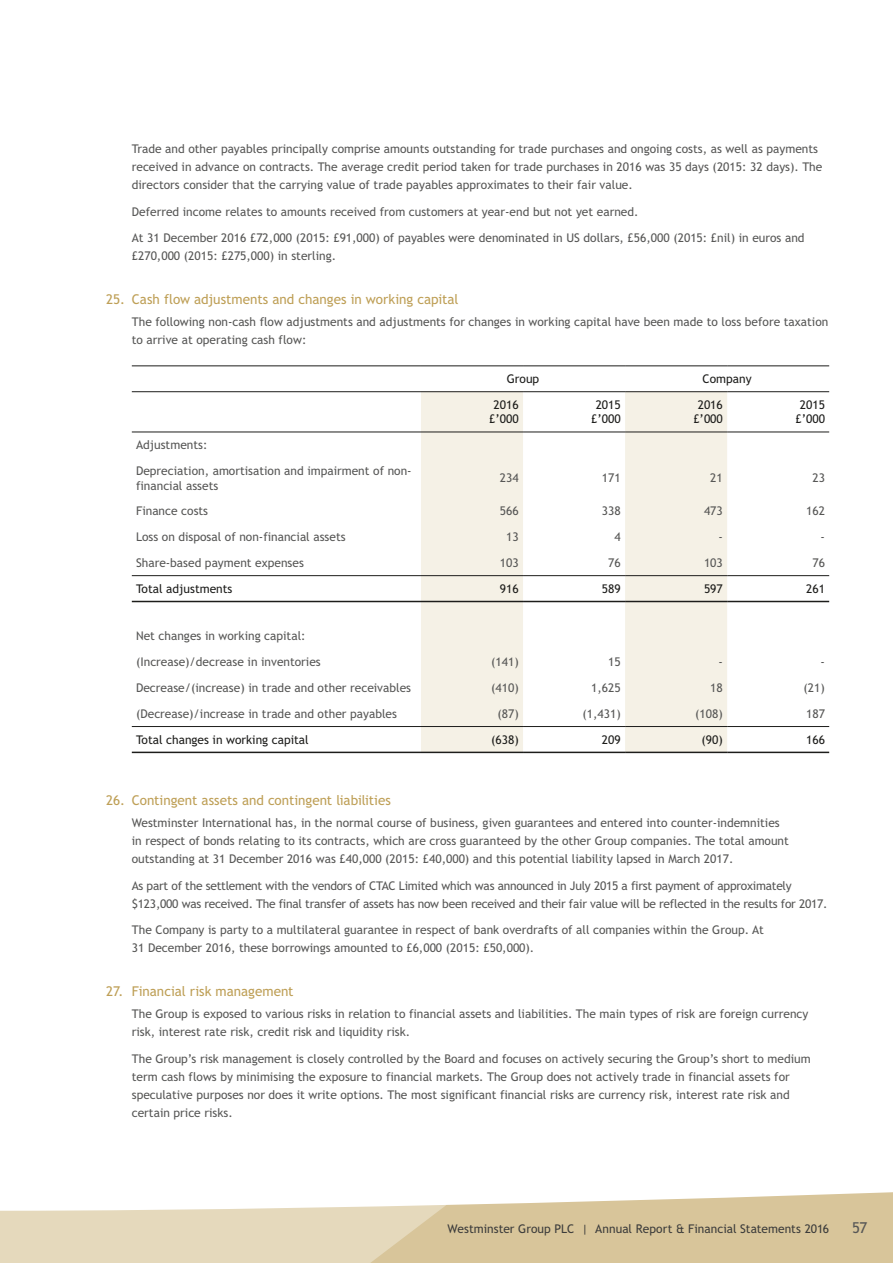
<style>
.page{position:relative;width:893px;height:1263px;background:#fff}
.page>*{position:absolute;margin:0;border:0;box-sizing:border-box;transform-origin:0 0}
.t1{font:15px "Trebuchet";color:#575756}
.t2{font:13.5px "Trebuchet";color:#be9f56}
.t3{font:12px/18px "Trebuchet";color:#575756}
.t4{font:12px/18px "Trebuchet";letter-spacing:-.02em;color:#575756}
.t5{font:12px/14.4px "Trebuchet";color:#1d1d1b;text-align:center}
.t6{font:12px "Trebuchet";letter-spacing:.005em;color:#3c3c3b}
</style>
<div class="page">
<div style="left:0;top:1188px;width:893px;height:75px;background:#e5d9bc"></div>
<div style="left:371px;top:1211px;width:522px;height:52px;background:#d8c59a"></div>
<svg style="left:0;top:1188px;width:893px;height:23px;background:#f3ede1"></svg>
<svg style="left:421px;top:392px;width:306px;height:360px;fill:#f5f1e6"></svg>
<hr style="left:132px;top:391px;width:289px;height:1px;background:#1d1d1b">
<hr style="left:132px;top:365px;width:289px;height:1px;background:#1d1d1b">
<hr style="left:132px;top:432px;width:289px;height:1px;background:#1d1d1b">
<hr style="left:421px;top:432px;width:102px;height:1px;background:#1d1d1b">
<hr style="left:523px;top:432px;width:102px;height:1px;background:#1d1d1b">
<hr style="left:625px;top:432px;width:102px;height:1px;background:#1d1d1b">
<hr style="left:727px;top:432px;width:102px;height:1px;background:#1d1d1b">
<hr style="left:421px;top:365px;width:102px;height:1px;background:#1d1d1b">
<hr style="left:523px;top:365px;width:102px;height:1px;background:#1d1d1b">
<hr style="left:421px;top:391px;width:102px;height:1px;background:#1d1d1b">
<hr style="left:523px;top:391px;width:102px;height:1px;background:#1d1d1b">
<hr style="left:625px;top:365px;width:102px;height:1px;background:#1d1d1b">
<hr style="left:727px;top:365px;width:102px;height:1px;background:#1d1d1b">
<hr style="left:625px;top:391px;width:102px;height:1px;background:#1d1d1b">
<hr style="left:727px;top:391px;width:102px;height:1px;background:#1d1d1b">
<hr style="left:421px;top:726px;width:102px;height:1px;background:#1d1d1b">
<hr style="left:523px;top:726px;width:102px;height:1px;background:#1d1d1b">
<hr style="left:625px;top:726px;width:102px;height:1px;background:#1d1d1b">
<hr style="left:727px;top:726px;width:102px;height:1px;background:#1d1d1b">
<hr style="left:421px;top:752px;width:102px;height:1px;background:#1d1d1b">
<hr style="left:523px;top:752px;width:102px;height:1px;background:#1d1d1b">
<hr style="left:625px;top:752px;width:102px;height:1px;background:#1d1d1b">
<hr style="left:727px;top:752px;width:102px;height:1px;background:#1d1d1b">
<hr style="left:132px;top:726px;width:289px;height:1px;background:#1d1d1b">
<hr style="left:132px;top:752px;width:289px;height:1px;background:#1d1d1b">
<hr style="left:132px;top:575px;width:289px;height:1px;background:#1d1d1b">
<hr style="left:421px;top:575px;width:102px;height:1px;background:#1d1d1b">
<hr style="left:523px;top:575px;width:102px;height:1px;background:#1d1d1b">
<hr style="left:625px;top:575px;width:102px;height:1px;background:#1d1d1b">
<hr style="left:727px;top:575px;width:102px;height:1px;background:#1d1d1b">
<hr style="left:132px;top:601px;width:289px;height:1px;background:#1d1d1b">
<hr style="left:421px;top:601px;width:102px;height:1px;background:#1d1d1b">
<hr style="left:523px;top:601px;width:102px;height:1px;background:#1d1d1b">
<hr style="left:625px;top:601px;width:102px;height:1px;background:#1d1d1b">
<hr style="left:727px;top:601px;width:102px;height:1px;background:#1d1d1b">
<p class="t3" style="left:132px;top:140px;width:692px">Trade and other payables principally comprise amounts outstanding for trade purchases and ongoing costs, as well as payments received in advance on contracts. The average credit period taken for trade purchases in 2016 was 35 days (2015: 32 days). The directors consider that the carrying value of trade payables approximates to their fair value.</p>
<p class="t3" style="left:132px;top:203px;width:508px">Deferred income relates to amounts received from customers at year-end but not yet earned.</p>
<p class="t3" style="left:132px;top:229px;width:674px">At 31 December 2016 £72,000 (2015: £91,000) of payables were denominated in US dollars, £56,000 (2015: £nil) in euros and £270,000 (2015: £275,000) in sterling.</p>
<p class="t2" style="left:106px;top:291px;width:354px">25. Cash flow adjustments and changes in working capital</p>
<p class="t3" style="left:132px;top:313px;width:698px">The following non-cash flow adjustments and adjustments for changes in working capital have been made to loss before taxation to arrive at operating cash flow:</p>
<p class="t5" style="left:507px;top:372px;width:34px">Group</p>
<p class="t5" style="left:703px;top:372px;width:51px">Company</p>
<p class="t5" style="left:489px;top:398px;width:31px">2016 £’000</p>
<p class="t5" style="left:591px;top:398px;width:31px">2015 £’000</p>
<p class="t5" style="left:693px;top:398px;width:31px">2016 £’000</p>
<p class="t5" style="left:795px;top:398px;width:31px">2015 £’000</p>
<p class="t3" style="left:136px;top:432px;width:277px;line-height:25.8px">Adjustments:<br>Depreciation, amortisation and impairment of non-</p>
<p class="t3" style="left:136px;top:476px;width:84px">financial assets</p>
<p class="t3" style="left:500px;top:469px;width:20px">234</p>
<p class="t3" style="left:602px;top:469px;width:20px">171</p>
<p class="t3" style="left:710px;top:469px;width:14px">21</p>
<p class="t3" style="left:812px;top:469px;width:14px">23</p>
<p class="t3" style="left:136px;top:502px;width:74px">Finance costs</p>
<p class="t3" style="left:500px;top:502px;width:20px">566</p>
<p class="t3" style="left:602px;top:502px;width:20px">338</p>
<p class="t3" style="left:704px;top:502px;width:20px">473</p>
<p class="t3" style="left:806px;top:502px;width:20px">162</p>
<p class="t3" style="left:136px;top:528px;width:211px">Loss on disposal of non-financial assets</p>
<p class="t3" style="left:506px;top:528px;width:14px">13</p>
<p class="t3" style="left:614px;top:528px;width:8px">4</p>
<p class="t3" style="left:718px;top:528px;width:6px">-</p>
<p class="t3" style="left:820px;top:528px;width:6px">-</p>
<p class="t3" style="left:136px;top:554px;width:169px">Share-based payment expenses</p>
<p class="t3" style="left:500px;top:554px;width:20px">103</p>
<p class="t3" style="left:608px;top:554px;width:14px">76</p>
<p class="t3" style="left:704px;top:554px;width:20px">103</p>
<p class="t3" style="left:812px;top:554px;width:14px">76</p>
<p class="t5" style="left:136px;top:581px;width:98px">Total adjustments</p>
<p class="t5" style="left:500px;top:581px;width:20px">916</p>
<p class="t5" style="left:602px;top:581px;width:20px">589</p>
<p class="t5" style="left:704px;top:581px;width:20px">597</p>
<p class="t5" style="left:806px;top:581px;width:20px">261</p>
<p class="t3" style="left:136px;top:623px;width:186px;line-height:25.8px">Net changes in working capital: (Increase)/decrease in inventories</p>
<p class="t3" style="left:491px;top:653px;width:29px">(141)</p>
<p class="t3" style="left:608px;top:653px;width:14px">15</p>
<p class="t3" style="left:718px;top:653px;width:6px">-</p>
<p class="t3" style="left:820px;top:653px;width:6px">-</p>
<p class="t3" style="left:136px;top:679px;width:277px">Decrease/(increase) in trade and other receivables</p>
<p class="t3" style="left:491px;top:679px;width:29px">(410)</p>
<p class="t3" style="left:591px;top:679px;width:31px">1,625</p>
<p class="t3" style="left:710px;top:679px;width:14px">18</p>
<p class="t3" style="left:803px;top:679px;width:23px">(21)</p>
<p class="t3" style="left:136px;top:705px;width:262px">(Decrease)/increase in trade and other payables</p>
<p class="t3" style="left:497px;top:705px;width:23px">(87)</p>
<p class="t3" style="left:582px;top:705px;width:40px">(1,431)</p>
<p class="t3" style="left:695px;top:705px;width:29px">(108)</p>
<p class="t3" style="left:806px;top:705px;width:20px">187</p>
<p class="t5" style="left:136px;top:732px;width:174px">Total changes in working capital</p>
<p class="t5" style="left:491px;top:732px;width:29px">(638)</p>
<p class="t5" style="left:602px;top:732px;width:20px">209</p>
<p class="t5" style="left:701px;top:732px;width:23px">(90)</p>
<p class="t5" style="left:806px;top:732px;width:20px">166</p>
<p class="t2" style="left:106px;top:792px;width:286px">26. Contingent assets and contingent liabilities</p>
<p class="t3" style="left:132px;top:814px;width:659px">Westminster International has, in the normal course of business, given guarantees and entered into counter-indemnities in respect of bonds relating to its contracts, which are cross guaranteed by the other Group companies. The total amount outstanding at 31 December 2016 was £40,000 (2015: £40,000) and this potential liability lapsed in March 2017.</p>
<p class="t4" style="left:132px;top:877px;width:697px">As part of the settlement with the vendors of CTAC Limited which was announced in July 2015 a first payment of approximately $123,000 was received. The final transfer of assets has now been received and their fair value will be reflected in the results for 2017.</p>
<p class="t3" style="left:132px;top:921px;width:634px">The Company is party to a multilateral guarantee in respect of bank overdrafts of all companies within the Group. At<br>31 December 2016, these borrowings amounted to £6,000 (2015: £50,000).</p>
<p class="t2" style="left:106px;top:983px;width:189px">27. Financial risk management</p>
<p class="t3" style="left:132px;top:1005px;width:678px">The Group is exposed to various risks in relation to financial assets and liabilities. The main types of risk are foreign currency risk, interest rate risk, credit risk and liquidity risk.</p>
<p class="t3" style="left:132px;top:1049px;width:680px">The Group’s risk management is closely controlled by the Board and focuses on actively securing the Group’s short to medium term cash flows by minimising the exposure to financial markets. The Group does not actively trade in financial assets for speculative purposes nor does it write options. The most significant financial risks are currency risk, interest rate risk and certain price risks.</p>
<p class="t6" style="left:448px;top:1222px;width:383px">Westminster Group PLC | Annual Report &amp; Financial Statements 2016</p>
<p class="t1" style="left:852px;top:1219px;width:17px">57</p>
</div>
